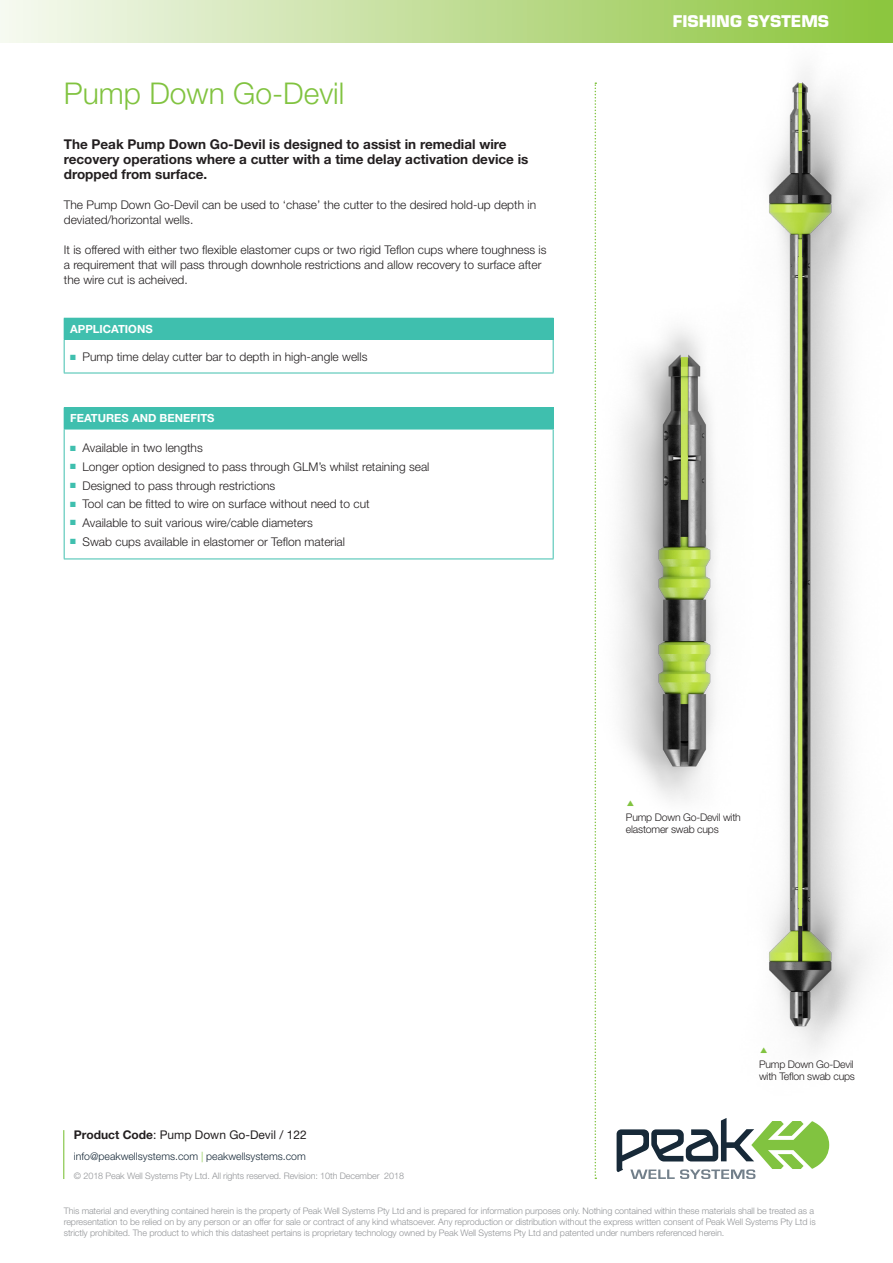
<style>
.page{position:relative;width:893px;height:1263px;background:#fff}
.page>*{position:absolute;margin:0;border:0;box-sizing:border-box;transform-origin:0 0}
.t1{font:300 30px "Helvetica Neue LT Std";color:#81c340}
.t2{font:700 15.75px "Eurostile LT Std";color:#fff}
.t3{font:700 13.5px/15px "Helvetica Neue LT Std";color:#231f20}
.t4{font:300 12px/15px "Helvetica Neue LT Std";color:#231f20}
.t5{font:12px "Helvetica Neue LT Std";color:#231f20}
.L2{font:700 11.25px "Helvetica Neue LT Std";color:#fff}
.t6{font:300 10.5px/12.6px "Helvetica Neue LT Std";letter-spacing:-.02em;color:#231f20}
.t7{font:300 10.5px "Helvetica Neue LT Std";color:#172938}
.t8{font:300 9px/10.8px "Helvetica Neue LT Std";letter-spacing:-.01em;color:#939598}
.s1{color:#3fbfae}
.s2{font-weight:700}
.s3{color:#81c340}
</style>
<div class="page">
<img style="left:642px;top:72px;width:227px;height:979px">
<div style="left:0;top:0;width:893px;height:43px;background:linear-gradient(to right,#f6f8f2,#8cc43b)"></div>
<svg style="left:617px;top:1118px;width:212px;height:61px"></svg>
<svg style="left:595px;top:82px;width:1px;height:1097px"></svg>
<hr style="left:63px;top:1130px;width:1px;height:49px;background:#81c340">
<div style="left:64px;top:318px;width:489px;height:21px;background:#3fbfae"></div>
<hr style="left:64px;top:340px;width:1px;height:33px;background:#3fbfae">
<hr style="left:64px;top:373px;width:490px;height:1px;background:#3fbfae">
<hr style="left:553px;top:340px;width:1px;height:33px;background:#3fbfae">
<hr style="left:64px;top:318px;width:490px;height:1px;background:#3fbfae">
<svg style="left:553px;top:319px;width:1px;height:20px"></svg>
<hr style="left:64px;top:339px;width:490px;height:1px;background:#3fbfae">
<div style="left:64px;top:408px;width:489px;height:21px;background:#3fbfae"></div>
<hr style="left:64px;top:429px;width:1px;height:130px;background:#3fbfae">
<hr style="left:64px;top:559px;width:490px;height:1px;background:#3fbfae">
<hr style="left:553px;top:429px;width:1px;height:130px;background:#3fbfae">
<hr style="left:64px;top:407px;width:490px;height:1px;background:#3fbfae">
<svg style="left:553px;top:408px;width:1px;height:21px"></svg>
<hr style="left:64px;top:429px;width:490px;height:1px;background:#3fbfae">
<svg style="left:760px;top:1047px;width:7px;height:4px"></svg>
<p class="t1" style="left:64px;top:75px;width:282px">Pump Down Go-Devil</p>
<p class="t3" style="left:64px;top:136px;width:466px">The Peak Pump Down Go-Devil is designed to assist in remedial wire recovery operations where a cutter with a time delay activation device is dropped from surface.</p>
<p class="t4" style="left:64px;top:197px;width:474px">The Pump Down Go-Devil can be used to ‘chase’ the cutter to the desired hold-up depth in deviated/horizontal wells.</p>
<p class="t4" style="left:64px;top:242px;width:484px">It is offered with either two flexible elastomer cups or two rigid Teflon cups where toughness is a requirement that will pass through downhole restrictions and allow recovery to surface after the wire cut is acheived.</p>
<p class="L2" style="left:70px;top:322px;width:84px">APPLICATIONS</p>
<p class="t4" style="left:70px;top:349px;width:299px"><span class="s1">■</span> Pump time delay cutter bar to depth in high-angle wells</p>
<p class="L2" style="left:70px;top:411px;width:146px">FEATURES AND BENEFITS</p>
<p class="t4" style="left:70px;top:440px;width:134px"><span class="s1">■</span> Available in two lengths</p>
<p class="t4" style="left:70px;top:459px;width:361px"><span class="s1">■</span> Longer option designed to pass through GLM’s whilst retaining seal</p>
<p class="t4" style="left:70px;top:478px;width:207px"><span class="s1">■</span> Designed to pass through restrictions</p>
<p class="t4" style="left:70px;top:496px;width:301px"><span class="s1">■</span> Tool can be fitted to wire on surface without need to cut</p>
<p class="t4" style="left:70px;top:515px;width:244px"><span class="s1">■</span> Available to suit various wire/cable diameters</p>
<p class="t4" style="left:70px;top:533px;width:276px"><span class="s1">■</span> Swab cups available in elastomer or Teflon material</p>
<p class="t2" style="left:673px;top:12px;width:158px">FISHING SYSTEMS</p>
<p class="t5" style="left:74px;top:1127px;width:234px"><span class="s2">Product Code</span>: Pump Down Go-Devil / 122</p>
<p class="t7" style="left:74px;top:1149px;width:233px">info@peakwellsystems.com <span class="s3">|</span> peakwellsystems.com</p>
<p class="t8" style="left:74px;top:1170px;width:332px">© 2018 Peak Well Systems Pty Ltd. All rights reserved. Revision: 10th December 2018</p>
<p class="t6" style="left:626px;top:811px;width:116px">Pump Down Go-Devil with elastomer swab cups</p>
<p class="t6" style="left:759px;top:1057px;width:97px">Pump Down Go-Devil with Teflon swab cups</p>
<p class="t8" style="left:64px;top:1205px;width:753px">This material and everything contained herein is the property of Peak Well Systems Pty Ltd and is prepared for information purposes only. Nothing contained within these materials shall be treated as a representation to be relied on by any person or an offer for sale or contract of any kind whatsoever. Any reproduction or distribution without the express written consent of Peak Well Systems Pty Ltd is strictly prohibited. The product to which this datasheet pertains is proprietary technology owned by Peak Well Systems Pty Ltd and patented under numbers referenced herein.</p>
</div>
